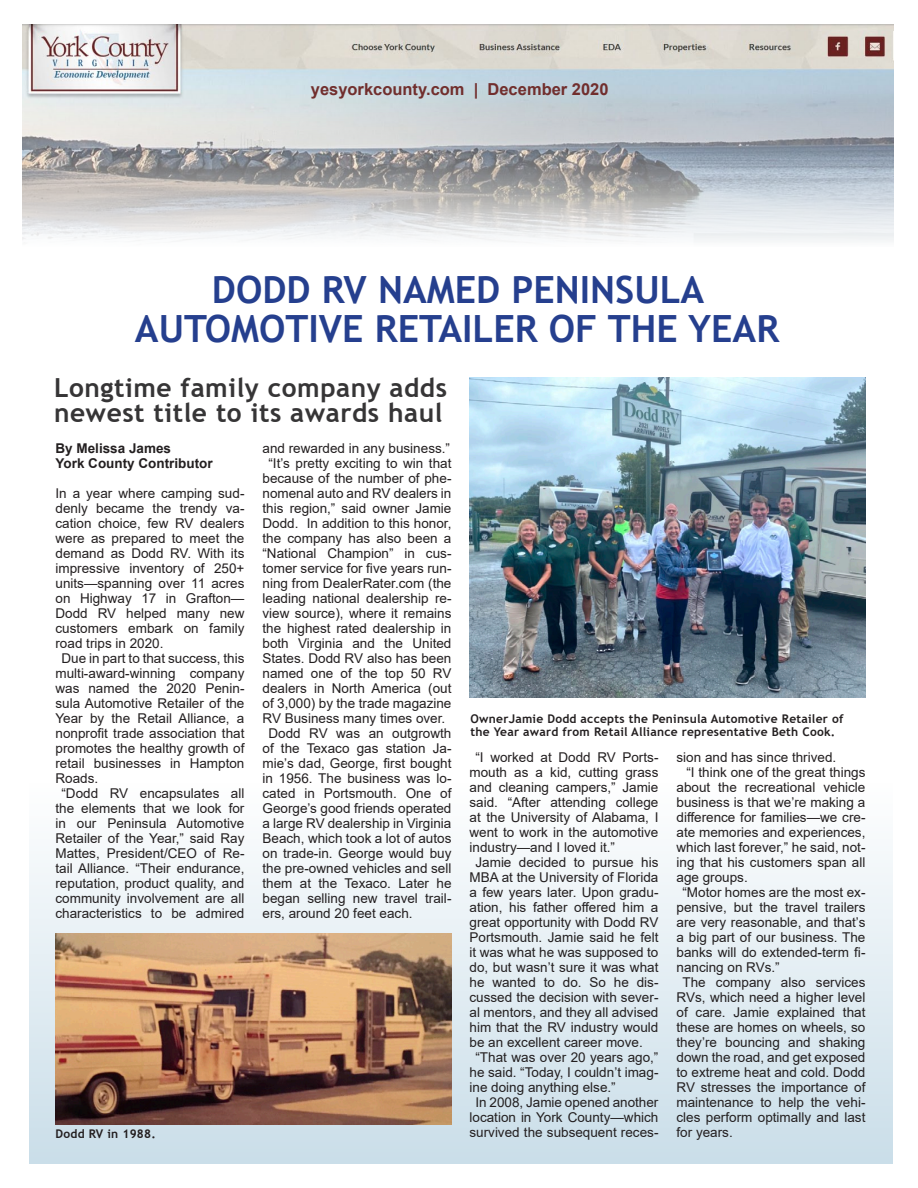
<style>
.page{position:relative;width:918px;height:1188px;background:#fff}
.page>*{position:absolute;margin:0;border:0;box-sizing:border-box;transform-origin:0 0}
.t1{font:700 37.5px/39px "Trebuchet MS";color:#253f8e;text-align:center}
.t2{font:700 26.25px/25.5px "Trebuchet MS";letter-spacing:.02em;color:#363536}
.t3{font:700 16.5px "Arial";color:#712e2d}
.t4{font:13.5px/15px "Arial";color:#231f20;text-align:justify}
.t5{font:700 13.5px "Arial";color:#231f20}
.t6{font:700 12px/13.5px "Trebuchet MS";letter-spacing:.02em;color:#231f20}
</style>
<div class="page">
<div style="left:29px;top:783px;width:863px;height:381px;background:linear-gradient(to bottom,#fefefe,#c9dde8)"></div>
<img style="left:22px;top:24px;width:872px;height:218px">
<img style="left:470px;top:378px;width:396px;height:320px">
<img style="left:56px;top:934px;width:396px;height:191px">
<p class="t3" style="left:311px;top:78px;width:299px">yesyorkcounty.com | December 2020</p>
<p class="t1" style="left:135px;top:270px;width:646px">DODD RV NAMED PENINSULA<br>AUTOMOTIVE RETAILER OF THE YEAR</p>
<p class="t2" style="left:54px;top:375px;width:395px">Longtime family company adds newest title to its awards haul</p>
<p class="t5" style="left:56px;top:438px;width:117px">By Melissa James</p>
<p class="t5" style="left:56px;top:453px;width:159px">York County Contributor</p>
<p class="t4" style="left:56px;top:485px;width:190px">In a year where camping sud&shy;denly became the trendy va&shy;cation choice, few RV dealers were as prepared to meet the demand as Dodd RV. With its impressive inventory of 250+ units—spanning over 11 acres on Highway 17 in Grafton— Dodd RV helped many new customers embark on family road trips in 2020.</p>
<p class="t4" style="left:56px;top:650px;width:190px;text-indent:6px">Due in part to that success, this multi-award-winning company was named the 2020 Penin&shy;sula Automotive Retailer of the Year by the Retail Alliance, a nonprofit trade association that promotes the healthy growth of retail businesses in Hampton Roads.</p>
<p class="t4" style="left:56px;top:785px;width:190px;text-align:center">“Dodd RV encapsulates all the elements that we look for in our Peninsula Automotive<br>Retailer of the Year,” said Ray<br>Mattes, President/CEO of Re&shy;tail Alliance. “Their endurance, reputation, product quality, and community involvement are all characteristics to be admired</p>
<p class="t6" style="left:56px;top:1127px;width:102px">Dodd RV in 1988.</p>
<p class="t4" style="left:262px;top:440px;width:189px">and rewarded in any business.”</p>
<p class="t4" style="left:262px;top:455px;width:190px;text-align:center">“It’s pretty exciting to win that because of the number of phe&shy;nomenal auto and RV dealers in this region,” said owner Jamie<br>Dodd. In addition to this honor, the company has also been a “National Champion” in cus&shy;tomer service for five years run&shy;ning from DealerRater.com (the leading national dealership re&shy;view source), where it remains the highest rated dealership in both Virginia and the United<br>States. Dodd RV also has been named one of the top 50 RV dealers in North America (out of 3,000) by the trade magazine<br>RV Business many times over.</p>
<p class="t4" style="left:262px;top:725px;width:191px;text-indent:6px">Dodd RV was an outgrowth of the Texaco gas station Ja&shy;mie’s dad, George, first bought in 1956. The business was lo&shy;cated in Portsmouth. One of George’s good friends operated a large RV dealership in Virginia Beach, which took a lot of autos on trade-in. George would buy the pre-owned vehicles and sell them at the Texaco. Later he began selling new travel trail&shy;ers, around 20 feet each.</p>
<p class="t6" style="left:471px;top:712px;width:374px">OwnerJamie Dodd accepts the Peninsula Automotive Retailer of the Year award from Retail Alliance representative Beth Cook.</p>
<p class="t4" style="left:470px;top:749px;width:191px;text-indent:6px">“I worked at Dodd RV Ports&shy;mouth as a kid, cutting grass and cleaning campers,” Jamie said. “After attending college at the University of Alabama, I went to work in the automotive industry—and I loved it.”</p>
<p class="t4" style="left:470px;top:854px;width:190px;text-indent:6px">Jamie decided to pursue his MBA at the University of Florida a few years later. Upon gradu&shy;ation, his father offered him a great opportunity with Dodd RV Portsmouth. Jamie said he felt it was what he was supposed to do, but wasn’t sure it was what he wanted to do. So he dis&shy;cussed the decision with sever&shy;al mentors, and they all advised him that the RV industry would be an excellent career move.</p>
<p class="t4" style="left:470px;top:1049px;width:190px;text-indent:6px">“That was over 20 years ago,” he said. “Today, I couldn’t imag&shy;ine doing anything else.”</p>
<p class="t4" style="left:470px;top:1094px;width:190px;text-align:center">In 2008, Jamie opened another location in York County—which survived the subsequent reces-</p>
<p class="t4" style="left:676px;top:749px;width:161px">sion and has since thrived.</p>
<p class="t4" style="left:676px;top:764px;width:191px;text-indent:10px">“I think one of the great things about the recreational vehicle business is that we’re making a difference for families—we cre&shy;ate memories and experiences, which last forever,” he said, not&shy;ing that his customers span all age groups.</p>
<p class="t4" style="left:676px;top:884px;width:190px;text-indent:6px">“Motor homes are the most ex&shy;pensive, but the travel trailers are very reasonable, and that’s a big part of our business. The banks will do extended-term fi&shy;nancing on RVs.”</p>
<p class="t4" style="left:676px;top:974px;width:190px;text-indent:6px">The company also services RVs, which need a higher level of care. Jamie explained that these are homes on wheels, so they’re bouncing and shaking down the road, and get exposed to extreme heat and cold. Dodd RV stresses the importance of maintenance to help the vehi&shy;cles perform optimally and last for years.</p>
</div>
